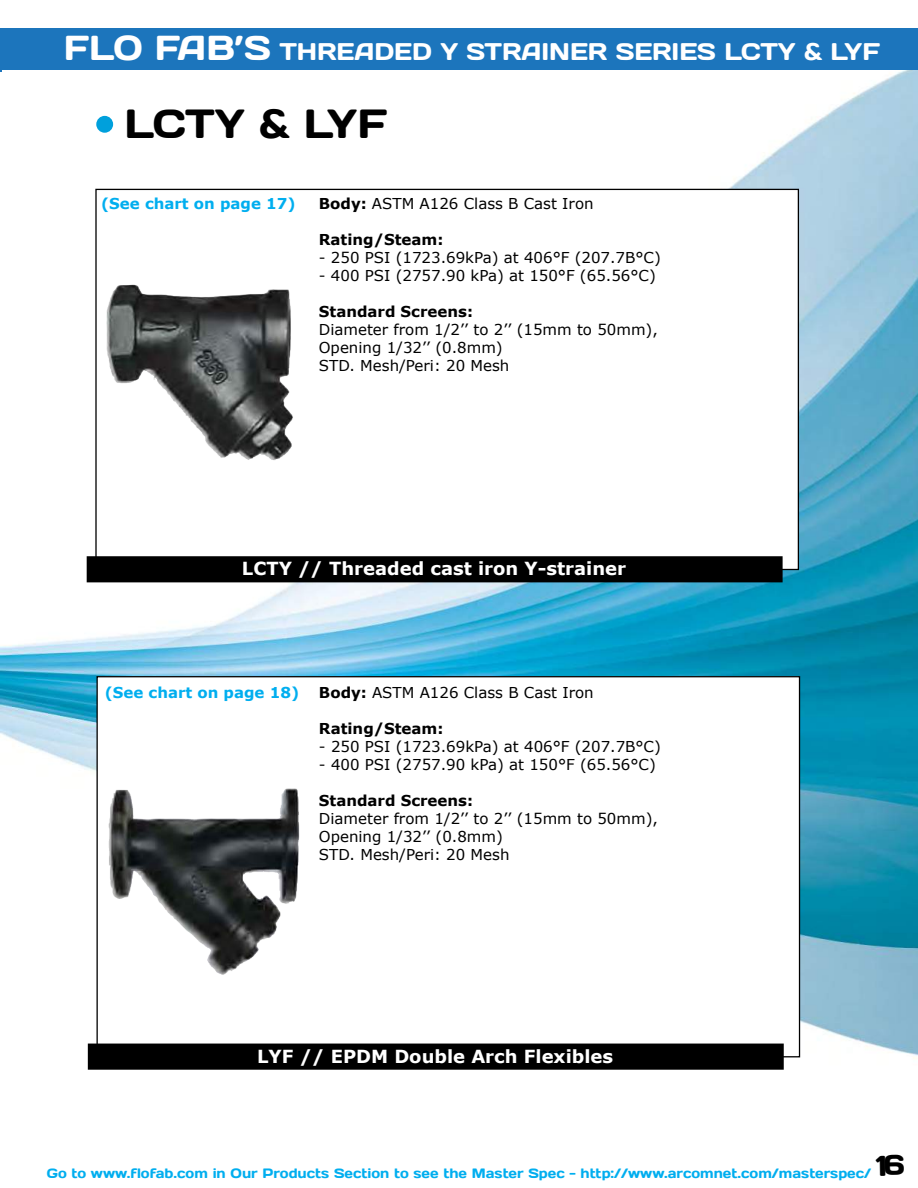
<style>
.page{position:relative;width:918px;height:1188px;background:#fff}
.page>*{position:absolute;margin:0;border:0;box-sizing:border-box;transform-origin:0 0}
.t1{font:40.5px "Days";letter-spacing:-.02em;color:#000}
.t2{font:24px "Days";color:#fff}
.t3{font:700 18px "Verdana";color:#fff}
.t4{font:15px/18px "Verdana";color:#000}
.t5{font:700 15px "Verdana";color:#000}
.t6{font:700 15px "Verdana";color:#00aeef}
.t7{font:13.5px "Days";color:#00aeef}
.s1{font-size:34.5px}
.s2{font-weight:700}
</style>
<div class="page">
<img style="left:0;top:70px;width:918px;height:1000px">
<hr style="left:0;top:31px;width:1px;height:41px;background:#1c75bc">
<div style="left:0;top:28px;width:918px;height:42px;background:#1c75bc"></div>
<div style="left:96px;top:116px;width:17px;height:17px;background:#00a0dc;border-radius:50%"></div>
<div style="left:96px;top:189px;width:702px;height:380px;background:#fff"></div>
<div style="left:97px;top:677px;width:703px;height:380px;background:#fff"></div>
<div style="left:87px;top:557px;width:695px;height:25px;background:#000"></div>
<div style="left:87px;top:556px;width:696px;height:26px;border:2px solid #000"></div>
<div style="left:89px;top:1044px;width:694px;height:25px;background:#000"></div>
<div style="left:88px;top:1044px;width:696px;height:26px;border:2px solid #000"></div>
<img style="left:106px;top:284px;width:187px;height:176px">
<img style="left:108px;top:788px;width:192px;height:187px">
<h2 class="t2" style="left:64px;top:36px;width:818px"><span class="s1">FLO FAB’S</span> THREADED Y STRAINER SERIES LCTY &amp; LYF</h2>
<h1 class="t1" style="left:124px;top:97px;width:264px">LCTY &amp; LYF</h1>
<p class="t6" style="left:101px;top:193px;width:196px">(See chart on page 17)</p>
<p class="t4" style="left:319px;top:194px;width:276px"><span class="s2">Body:</span> ASTM A126 Class B Cast Iron</p>
<p class="t5" style="left:319px;top:229px;width:126px">Rating/Steam:</p>
<p class="t4" style="left:319px;top:248px;width:343px">- 250 PSI (1723.69kPa) at 406°F (207.7B°C)</p>
<p class="t4" style="left:319px;top:266px;width:338px">- 400 PSI (2757.90 kPa) at 150°F (65.56°C)</p>
<p class="t5" style="left:319px;top:301px;width:156px">Standard Screens:</p>
<p class="t4" style="left:319px;top:320px;width:341px">Diameter from 1/2’’ to 2’’ (15mm to 50mm),<br>Opening 1/32’’ (0.8mm)<br>STD. Mesh/Peri: 20 Mesh</p>
<p class="t3" style="left:242px;top:556px;width:386px">LCTY // Threaded cast iron Y-strainer</p>
<p class="t6" style="left:105px;top:682px;width:196px">(See chart on page 18)</p>
<p class="t4" style="left:319px;top:684px;width:276px"><span class="s2">Body:</span> ASTM A126 Class B Cast Iron</p>
<p class="t5" style="left:319px;top:718px;width:126px">Rating/Steam:</p>
<p class="t4" style="left:319px;top:738px;width:343px">- 250 PSI (1723.69kPa) at 406°F (207.7B°C)</p>
<p class="t4" style="left:319px;top:756px;width:338px">- 400 PSI (2757.90 kPa) at 150°F (65.56°C)</p>
<p class="t5" style="left:319px;top:790px;width:156px">Standard Screens:</p>
<p class="t4" style="left:319px;top:810px;width:341px">Diameter from 1/2’’ to 2’’ (15mm to 50mm),<br>Opening 1/32’’ (0.8mm)<br>STD. Mesh/Peri: 20 Mesh</p>
<p class="t3" style="left:257px;top:1043px;width:358px">LYF // EPDM Double Arch Flexibles</p>
<p class="t7" style="left:47px;top:1165px;width:826px">Go to www.flofab.com in Our Products Section to see the Master Spec - http://www.arcomnet.com/masterspec/</p>
</div>
